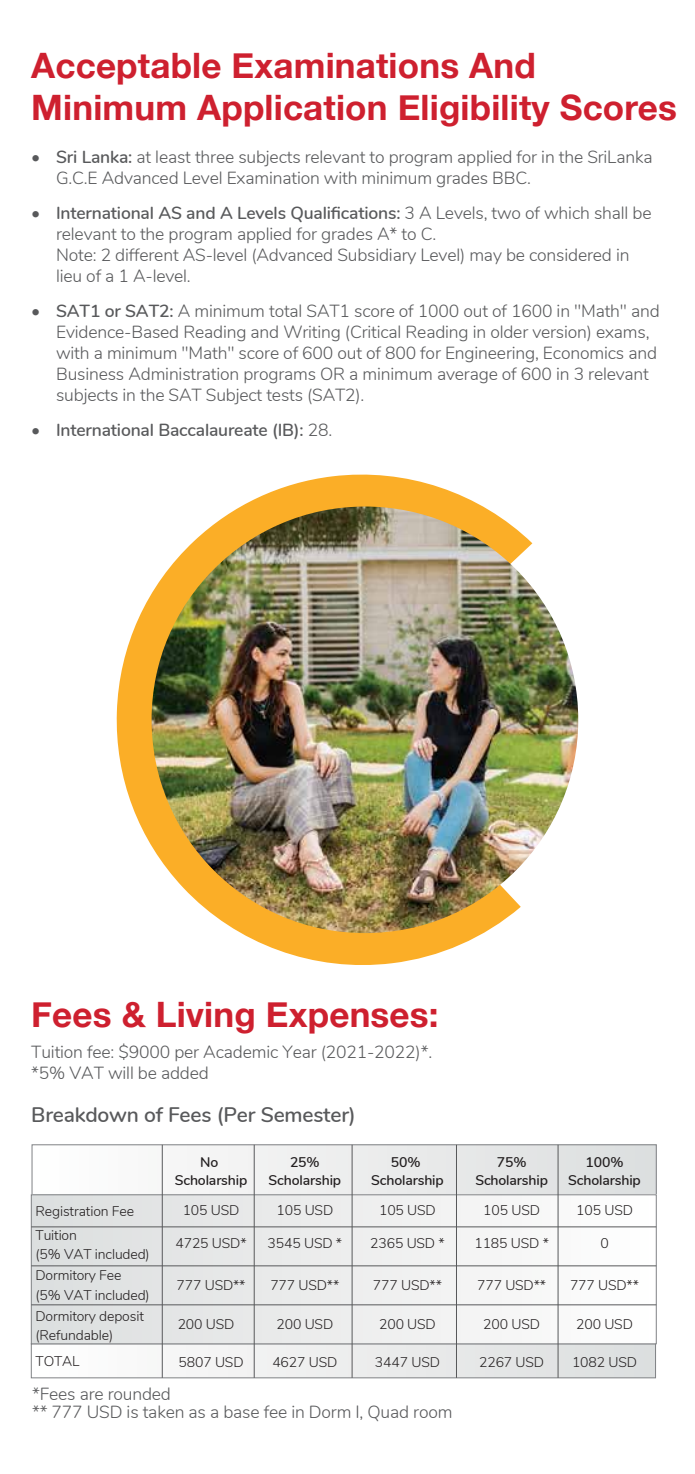
<style>
.page{position:relative;width:695px;height:1474px;background:#fff}
.page>*{position:absolute;margin:0;border:0;box-sizing:border-box;transform-origin:0 0}
.t1{font:700 35px/42px "Helvetica Neue";letter-spacing:.005em;color:#ce202f}
.t2{font:600 21px "Nunito";letter-spacing:-.01em;color:#58595b}
.t3{font:300 17.5px/21px "Nunito";letter-spacing:-.01em;color:#58595b}
.t4{font:600 17.5px "Nunito";letter-spacing:-.01em;color:#58595b}
.t5{font:300 14px/21px "Nunito";letter-spacing:-.01em;color:#231f20}
.t6{font:600 14px "Nunito";letter-spacing:-.01em;color:#231f20}
.s1{font-weight:600}
.s2{font-weight:300}
</style>
<div class="page">
<div style="left:32px;top:1144px;width:624px;height:50px;background:linear-gradient(to right,#fffefe,#dbddde)"></div>
<div style="left:32px;top:1144px;width:624px;height:51px;border:1px solid #808285"></div>
<div style="left:31px;top:1343px;width:624px;height:34px;background:linear-gradient(to right,#fefdfd,#dcdede)"></div>
<div style="left:31px;top:1343px;width:625px;height:35px;border:1px solid #808285"></div>
<div style="left:31px;top:1194px;width:625px;height:149px;background:linear-gradient(to right,#dadddd,#fdfdfd)"></div>
<div style="left:31px;top:1194px;width:625px;height:150px;border:1px solid #808285"></div>
<hr style="left:162px;top:1144px;width:1px;height:233px;background:#58595b">
<hr style="left:254px;top:1144px;width:1px;height:233px;background:#58595b">
<hr style="left:352px;top:1144px;width:1px;height:233px;background:#58595b">
<hr style="left:456px;top:1144px;width:1px;height:233px;background:#58595b">
<hr style="left:31px;top:1226px;width:625px;height:1px;background:#58595b">
<hr style="left:31px;top:1265px;width:625px;height:1px;background:#58595b">
<hr style="left:31px;top:1304px;width:625px;height:1px;background:#58595b">
<hr style="left:557px;top:1144px;width:1px;height:233px;background:#58595b">
<svg style="left:116px;top:474px;width:416px;height:491px"></svg>
<img style="left:151px;top:506px;width:427px;height:427px;border-radius:213px">
<h1 class="t1" style="left:31px;top:45px;width:647px">Acceptable Examinations And<br>Minimum Application Eligibility Scores</h1>
<p class="t3" style="left:56px;top:145px;width:598px;text-indent:-25px">• <span class="s1">Sri Lanka:</span> at least three subjects relevant to program applied for in the SriLanka<br>G.C.E Advanced Level Examination with minimum grades BBC.</p>
<p class="t3" style="left:56px;top:201px;width:597px;text-indent:-25px">• <span class="s1">International AS and A Levels Qualifications:</span> 3 A Levels, two of which shall be relevant to the program applied for grades A* to C.<br>Note: 2 different AS-level (Advanced Subsidiary Level) may be considered in lieu of a 1 A-level.</p>
<p class="t3" style="left:56px;top:299px;width:605px;text-indent:-25px">• <span class="s1">SAT1 or SAT2:</span> A minimum total SAT1 score of 1000 out of 1600 in "Math" and Evidence-Based Reading and Writing (Critical Reading in older version) exams, with a minimum "Math" score of 600 out of 800 for Engineering, Economics and Business Administration programs OR a minimum average of 600 in 3 relevant subjects in the SAT Subject tests (SAT2).</p>
<p class="t4" style="left:31px;top:417px;width:302px"><span class="s2">•</span> International Baccalaureate (IB): <span class="s2">28.</span></p>
<h1 class="t1" style="left:31px;top:994px;width:409px">Fees &amp; Living Expenses:</h1>
<p class="t3" style="left:31px;top:1040px;width:402px">Tuition fee: $9000 per Academic Year (2021-2022)*. *5% VAT will be added</p>
<p class="t2" style="left:31px;top:1099px;width:326px">Breakdown of Fees (Per Semester)</p>
<p class="t5" style="left:36px;top:1197px;width:100px;line-height:24.5px">Registration Fee<br>Tuition</p>
<p class="t5" style="left:36px;top:1243px;width:116px">(5% VAT included)<br>Dormitory Fee</p>
<p class="t5" style="left:36px;top:1283px;width:116px">(5% VAT included)<br>Dormitory deposit</p>
<p class="t5" style="left:36px;top:1321px;width:79px;line-height:26.2px">(Refundable)<br>TOTAL</p>
<p class="t6" style="left:200px;top:1152px;width:20px">No</p>
<p class="t6" style="left:290px;top:1152px;width:31px">25%</p>
<p class="t6" style="left:391px;top:1152px;width:31px">50%</p>
<p class="t6" style="left:496px;top:1152px;width:31px">75%</p>
<p class="t6" style="left:585px;top:1152px;width:39px">100%</p>
<p class="t6" style="left:175px;top:1169px;width:74px">Scholarship</p>
<p class="t6" style="left:268px;top:1169px;width:74px">Scholarship</p>
<p class="t6" style="left:371px;top:1169px;width:74px">Scholarship</p>
<p class="t6" style="left:475px;top:1169px;width:74px">Scholarship</p>
<p class="t6" style="left:568px;top:1169px;width:74px">Scholarship</p>
<p class="t5" style="left:183px;top:1198px;width:58px">105 USD</p>
<p class="t5" style="left:276px;top:1198px;width:58px">105 USD</p>
<p class="t5" style="left:379px;top:1198px;width:58px">105 USD</p>
<p class="t5" style="left:483px;top:1198px;width:58px">105 USD</p>
<p class="t5" style="left:576px;top:1198px;width:58px">105 USD</p>
<p class="t5" style="left:175px;top:1231px;width:73px">4725 USD*</p>
<p class="t5" style="left:267px;top:1231px;width:76px">3545 USD *</p>
<p class="t5" style="left:370px;top:1231px;width:76px">2365 USD *</p>
<p class="t5" style="left:474px;top:1231px;width:76px">1185 USD *</p>
<p class="t5" style="left:600px;top:1231px;width:10px">0</p>
<p class="t5" style="left:176px;top:1273px;width:70px">777 USD**</p>
<p class="t5" style="left:270px;top:1273px;width:70px">777 USD**</p>
<p class="t5" style="left:373px;top:1273px;width:70px">777 USD**</p>
<p class="t5" style="left:477px;top:1273px;width:70px">777 USD**</p>
<p class="t5" style="left:570px;top:1273px;width:70px">777 USD**</p>
<p class="t5" style="left:178px;top:1312px;width:58px">200 USD</p>
<p class="t5" style="left:276px;top:1312px;width:58px">200 USD</p>
<p class="t5" style="left:379px;top:1312px;width:58px">200 USD</p>
<p class="t5" style="left:483px;top:1312px;width:58px">200 USD</p>
<p class="t5" style="left:576px;top:1312px;width:58px">200 USD</p>
<p class="t5" style="left:178px;top:1350px;width:66px">5807 USD</p>
<p class="t5" style="left:272px;top:1350px;width:66px">4627 USD</p>
<p class="t5" style="left:375px;top:1350px;width:66px">3447 USD</p>
<p class="t5" style="left:479px;top:1350px;width:66px">2267 USD</p>
<p class="t5" style="left:572px;top:1350px;width:66px">1082 USD</p>
<p class="t3" style="left:32px;top:1384px;width:422px;line-height:17.5px">*Fees are rounded<br>** 777 USD is taken as a base fee in Dorm I, Quad room</p>
</div>
